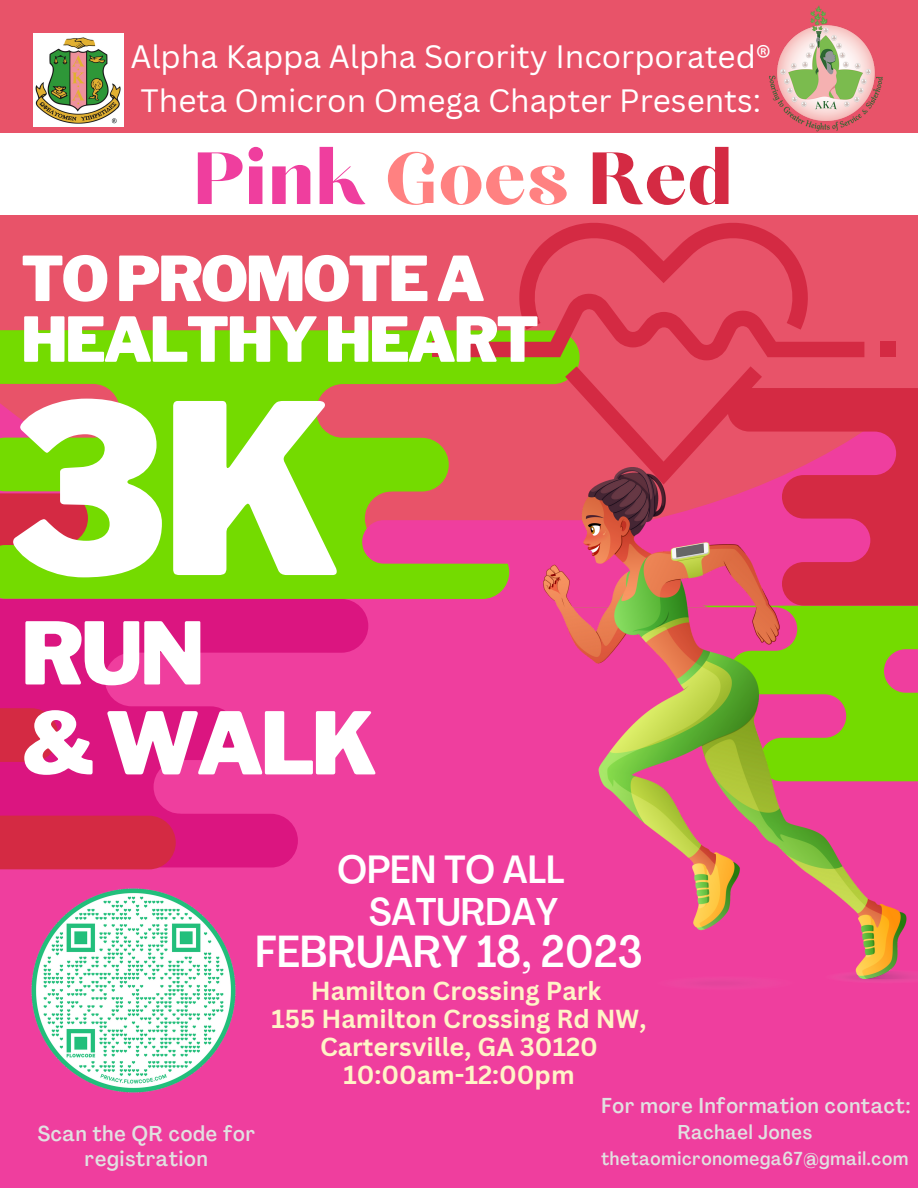
<style>
.page{position:relative;width:918px;height:1188px;background:#ef3e9e}
.page>*{position:absolute;margin:0;border:0;box-sizing:border-box;transform-origin:0 0}
.t1{font:900 234.6px "Libre Franklin";color:#fff}
.t2{font:92.1px "Chloe";color:#ef3e9e}
.t3{font:900 85.35px "Libre Franklin";letter-spacing:-.045em;color:#fff}
.t4{font:900 61.35px/60.8px "Libre Franklin";letter-spacing:-.045em;color:#fff}
.t5{font:500 condensed 44.25px "Agrandir";color:#fff}
.t6{font:500 condensed 38.85px "Agrandir";color:#fff}
.t7{font:500 condensed 38.1px "Agrandir";color:#fff}
.t8{font:31.5px/43.8px "Canva Sans";color:#fff;text-align:center}
.t9{font:700 25.35px/28.2px "Canva Sans";color:#fff4c7;text-align:center}
.t10{font:500 condensed 21.3px/24.8px "Agrandir";letter-spacing:.04em;color:#e1e1e1;text-align:center}
.t11{font:500 condensed 19.8px "Agrandir";letter-spacing:.04em;color:#e1e1e1}
.t12{font:500 condensed 18.6px "Agrandir";letter-spacing:.04em;color:#e1e1e1}
.s1{color:#ff8181}
.s2{color:#d42a43}
</style>
<div class="page">
<div style="left:0;top:0;width:918px;height:543px;background:#e85369"></div>
<svg style="left:0;top:852px;width:209px;height:18px;background:#d62752"></svg>
<svg style="left:0;top:33px;width:350px;height:819px"></svg>
<svg style="left:350px;top:330px;width:230px;height:321px"></svg>
<svg style="left:361px;top:427px;width:204px;height:224px"></svg>
<svg style="left:704px;top:341px;width:214px;height:126px"></svg>
<img style="left:544px;top:467px;width:374px;height:518px">
<div style="left:432px;top:342px;width:15px;height:15px;background:#d42a43"></div>
<div style="left:880px;top:342px;width:15px;height:15px;background:#d42a43"></div>
<svg style="left:463px;top:223px;width:401px;height:137px"></svg>
<svg style="left:565px;top:366px;width:197px;height:119px"></svg>
<div style="left:0;top:133px;width:918px;height:82px;background:#fff"></div>
<img style="left:769px;top:5px;width:114px;height:127px">
<img style="left:33px;top:34px;width:90px;height:92px">
<img style="left:31px;top:888px;width:205px;height:205px">
<p class="t8" style="left:130px;top:34px;width:642px">Alpha Kappa Alpha Sorority Incorporated®<br>Theta Omicron Omega Chapter Presents:</p>
<h2 class="t2" style="left:193px;top:135px;width:541px">Pink <span class="s1">Goes</span> <span class="s2">Red</span></h2>
<h3 class="t4" style="left:21px;top:249px;width:520px">TOPROMOTEA<br>HEALTHYHEART</h3>
<h1 class="t1" style="left:8px;top:348px;width:336px">3K</h1>
<h3 class="t3" style="left:21px;top:602px;width:185px">RUN</h3>
<h3 class="t3" style="left:21px;top:692px;width:358px">&amp;WALK</h3>
<h3 class="t6" style="left:338px;top:854px;width:228px">OPEN TO ALL</h3>
<h3 class="t7" style="left:369px;top:896px;width:191px">SATURDAY</h3>
<h3 class="t5" style="left:255px;top:934px;width:389px">FEBRUARY 18, 2023</h3>
<p class="t9" style="left:272px;top:976px;width:376px">Hamilton Crossing Park<br>155 Hamilton Crossing Rd NW,<br>Cartersville, GA 30120<br>10:00am-12:00pm</p>
<p class="t10" style="left:38px;top:1124px;width:219px">Scan the QR code for registration</p>
<p class="t10" style="left:601px;top:1096px;width:310px">For more Information contact:</p>
<p class="t11" style="left:678px;top:1124px;width:136px">Rachael Jones</p>
<p class="t12" style="left:601px;top:1151px;width:308px">thetaomicronomega67@gmail.com</p>
</div>
